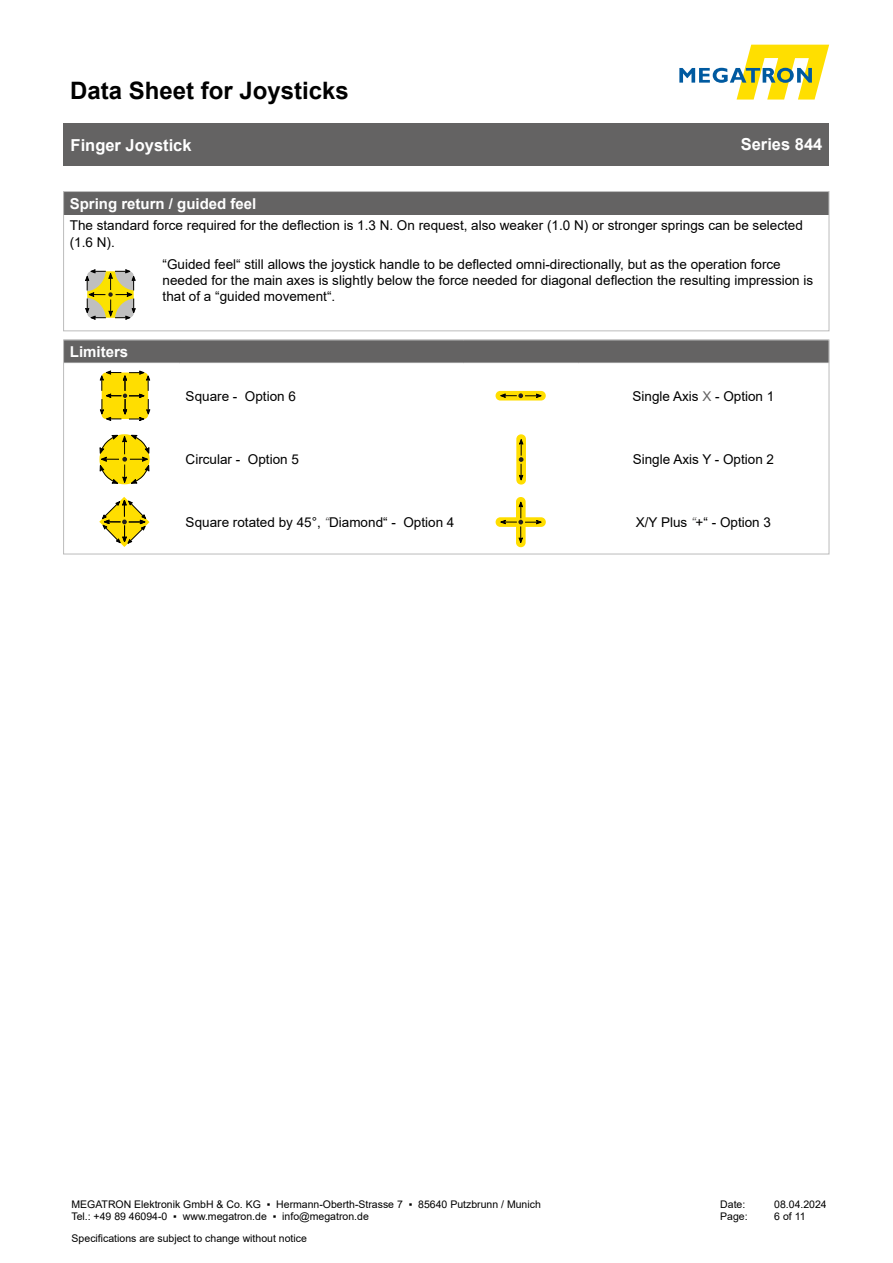
<style>
.page{position:relative;width:893px;height:1263px;background:#fff}
.page>*{position:absolute;margin:0;border:0;box-sizing:border-box;transform-origin:0 0}
.t1{font:700 24px "Arial";color:#000}
.t2{font:700 16.5px "Arial";color:#fff}
.t3{font:700 15px "Arial";color:#fff}
.t4{font:13.5px/16.2px "Arial";color:#000}
.t5{font:10.5px/12.6px "Arial";color:#000}
.s1{color:#646363}
.s2{font-style:italic;color:#646363}
</style>
<div class="page">
<svg style="left:679px;top:45px;width:150px;height:55px"></svg>
<div style="left:64px;top:123px;width:765px;height:43px;background:#646363"></div>
<div style="left:65px;top:342px;width:762px;height:21px;background:#646363"></div>
<svg style="left:100px;top:370px;width:50px;height:51px;background:#dec51f"></svg>
<div style="left:496px;top:391px;width:50px;height:9px;background:#ffde00;border-radius:5px"></div>
<svg style="left:500px;top:393px;width:42px;height:5px"></svg>
<svg style="left:100px;top:434px;width:50px;height:50px"></svg>
<div style="left:516px;top:434px;width:10px;height:51px;background:#ffde00;border-radius:5px"></div>
<svg style="left:519px;top:439px;width:4px;height:42px"></svg>
<svg style="left:99px;top:497px;width:50px;height:50px"></svg>
<div style="left:516px;top:497px;width:10px;height:50px;background:#ffde00;border-radius:5px"></div>
<div style="left:496px;top:517px;width:50px;height:10px;background:#ffde00;border-radius:5px"></div>
<svg style="left:500px;top:501px;width:42px;height:42px"></svg>
<div style="left:63px;top:340px;width:766px;height:214px;border:1px solid #bcbcbc"></div>
<div style="left:64px;top:192px;width:765px;height:23px;background:#646363"></div>
<svg style="left:85px;top:269px;width:51px;height:51px;background:#c7be6b"></svg>
<div style="left:63px;top:191px;width:766px;height:140px;border:1px solid #bcbcbc"></div>
<h1 class="t1" style="left:70px;top:73px;width:280px">Data Sheet for Joysticks</h1>
<p class="t2" style="left:71px;top:133px;width:123px">Finger Joystick</p>
<p class="t2" style="left:741px;top:133px;width:83px">Series 844</p>
<p class="t3" style="left:70px;top:193px;width:188px">Spring return / guided feel</p>
<p class="t4" style="left:70px;top:218px;width:735px">The standard force required for the deflection is 1.3 N. On request, also weaker (1.0 N) or stronger springs can be selected (1.6 N).</p>
<p class="t4" style="left:163px;top:256px;width:652px">“Guided feel“ still allows the joystick handle to be deflected omni-directionally, but as the operation force needed for the main axes is slightly below the force needed for diagonal deflection the resulting impression is that of a “guided movement“.</p>
<p class="t3" style="left:70px;top:341px;width:60px">Limiters</p>
<p class="t4" style="left:186px;top:388px;width:112px">Square - Option 6</p>
<p class="t4" style="left:632px;top:388px;width:143px">Single Axis <span class="s1">X</span> - Option 1</p>
<p class="t4" style="left:186px;top:451px;width:115px">Circular - Option 5</p>
<p class="t4" style="left:633px;top:451px;width:143px">Single Axis Y - Option 2</p>
<p class="t4" style="left:186px;top:514px;width:270px">Square rotated by 45°, <span class="s2">“</span>Diamond“ - Option 4</p>
<p class="t4" style="left:636px;top:514px;width:137px">X/Y Plus <span class="s2">“</span>+“ - Option 3</p>
<p class="t5" style="left:71px;top:1198px;width:471px">MEGATRON Elektronik GmbH &amp; Co. KG ▪ Hermann-Oberth-Strasse 7 ▪ 85640 Putzbrunn / Munich<br>Tel.: +49 89 46094-0 ▪ www.megatron.de ▪ info@megatron.de</p>
<p class="t5" style="left:720px;top:1198px;width:27px">Date:</p>
<p class="t5" style="left:774px;top:1198px;width:54px">08.04.2024</p>
<p class="t5" style="left:720px;top:1210px;width:29px">Page:</p>
<p class="t5" style="left:774px;top:1210px;width:33px">6 of 11</p>
<p class="t5" style="left:72px;top:1232px;width:237px">Specifications are subject to change without notice</p>
</div>
